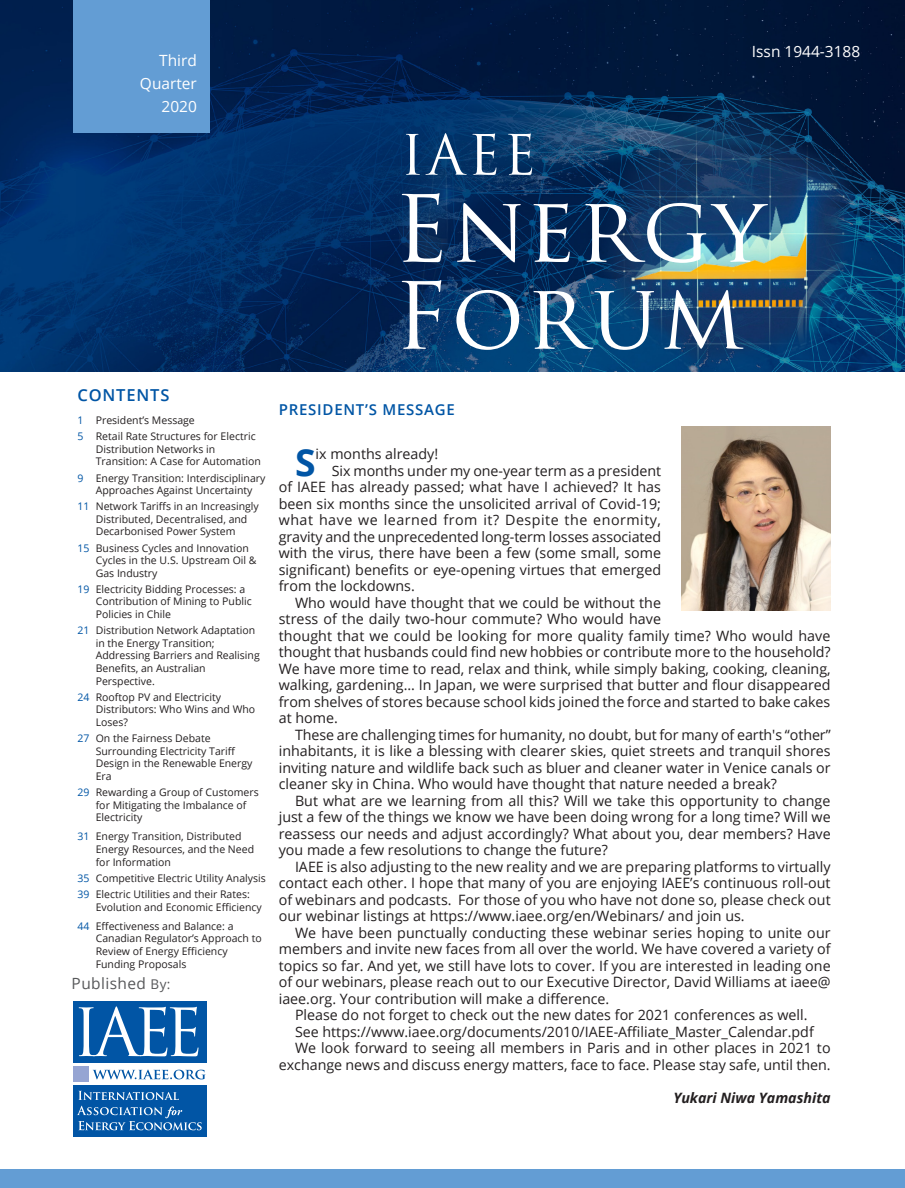
<style>
.page{position:relative;width:905px;height:1188px;background:#fff}
.page>*{position:absolute;margin:0;border:0;box-sizing:border-box;transform-origin:0 0}
.Header_2_-_Blue_All{font:90px/87px "Trajan Pro";letter-spacing:.025em;color:#fff}
.Header_2_-_Blue_All-2{font:54.15px "Trajan Pro";color:#fff}
.Body_Text_NEW{font:700 37.35px "Open Sans";color:#0155a5}
.Header_2_-_Blue_All-3{font:600 16.5px "Open Sans";letter-spacing:.05em;color:#0155a5}
.Header_1_-_Dark_Blue{font:15.45px/23.2px "Open Sans";color:#fff;text-align:right}
.Header_1_-_Dark_Blue-2{font:15.45px "Open Sans";letter-spacing:.025em;color:#57585a}
.Header_2_-_Blue_All-4{font:600 15px "Open Sans";letter-spacing:.05em;color:#0155a5}
.Body_Text_NEW-2{font:14.25px/16.5px "Open Sans";color:#231f20;text-align:justify}
.Body_Text_NEW-3{font:italic 700 14.25px "Open Sans";color:#231f20}
.Contents_NEW{font:10.5px/12.6px "Open Sans";color:#231f20}
.s1{color:#0155a5}
.s2{font-size:13.5px}
</style>
<div class="page">
<img style="left:0;top:0;width:904px;height:372px">
<div style="left:73px;top:0;width:137px;height:133px;background:#639dd4"></div>
<div style="left:0;top:1170px;width:904px;height:18px;background:#639dd4"></div>
<div style="left:73px;top:1001px;width:133px;height:62px;background:#0155a5"></div>
<div style="left:73px;top:1085px;width:133px;height:52px;background:#0155a5"></div>
<svg style="left:79px;top:1006px;width:119px;height:50px"></svg>
<svg style="left:93px;top:1070px;width:112px;height:9px"></svg>
<div style="left:73px;top:1067px;width:15px;height:15px;background:#96a5d3"></div>
<svg style="left:78px;top:1091px;width:101px;height:9px"></svg>
<svg style="left:77px;top:1106px;width:125px;height:24px"></svg>
<img style="left:681px;top:427px;width:149px;height:183px">
<p class="Header_1_-_Dark_Blue" style="left:140px;top:48px;width:58px">Third<br>Quarter<br>2020</p>
<p class="Header_1_-_Dark_Blue" style="left:752px;top:39px;width:110px">Issn 1944-3188</p>
<p class="Header_2_-_Blue_All-2" style="left:400px;top:121px;width:137px">IAEE</p>
<p class="Header_2_-_Blue_All" style="left:393px;top:185px;width:372px">Energy<br>Forum</p>
<p class="Header_2_-_Blue_All-3" style="left:77px;top:384px;width:94px">CONTENTS</p>
<p class="Contents_NEW" style="left:77px;top:414px;width:119px"><span class="s1">1</span> President’s Message</p>
<p class="Contents_NEW" style="left:96px;top:430px;width:166px;text-indent:-18px"><span class="s1">5</span> Retail Rate Structures for Electric<br>Distribution Networks in<br>Transition: A Case for Automation</p>
<p class="Contents_NEW" style="left:77px;top:471px;width:189px;text-align:center"><span class="s1">9</span> Energy Transition: Interdisciplinary<br>Approaches Against Uncertainty</p>
<p class="Contents_NEW" style="left:96px;top:500px;width:165px;text-indent:-18px"><span class="s1">11</span> Network Tariffs in an Increasingly<br>Distributed, Decentralised, and<br>Decarbonised Power System</p>
<p class="Contents_NEW" style="left:96px;top:541px;width:162px;text-indent:-18px"><span class="s1">15</span> Business Cycles and Innovation<br>Cycles in the U.S. Upstream Oil &amp;<br>Gas Industry</p>
<p class="Contents_NEW" style="left:96px;top:583px;width:157px;text-indent:-18px"><span class="s1">19</span> Electricity Bidding Processes: a<br>Contribution of Mining to Public<br>Policies in Chile</p>
<p class="Contents_NEW" style="left:96px;top:624px;width:165px;text-indent:-18px"><span class="s1">21</span> Distribution Network Adaptation in the Energy Transition;<br>Addressing Barriers and Realising<br>Benefits, an Australian<br>Perspective.</p>
<p class="Contents_NEW" style="left:96px;top:690px;width:161px;text-indent:-18px"><span class="s1">24</span> Rooftop PV and Electricity<br>Distributors: Who Wins and Who<br>Loses?</p>
<p class="Contents_NEW" style="left:96px;top:732px;width:158px;text-indent:-18px"><span class="s1">27</span> On the Fairness Debate<br>Surrounding Electricity Tariff<br>Design in the Renewable Energy<br>Era</p>
<p class="Contents_NEW" style="left:96px;top:786px;width:164px;text-indent:-18px"><span class="s1">29</span> Rewarding a Group of Customers for Mitigating the Imbalance of<br>Electricity</p>
<p class="Contents_NEW" style="left:96px;top:830px;width:160px;text-indent:-18px"><span class="s1">31</span> Energy Transition, Distributed<br>Energy Resources, and the Need for Information</p>
<p class="Contents_NEW" style="left:77px;top:871px;width:190px"><span class="s1">35</span> Competitive Electric Utility Analysis</p>
<p class="Contents_NEW" style="left:96px;top:888px;width:167px;text-indent:-18px"><span class="s1">39</span> Electric Utilities and their Rates:<br>Evolution and Economic Efficiency</p>
<p class="Contents_NEW" style="left:96px;top:919px;width:167px;text-indent:-18px"><span class="s1">44</span> Effectiveness and Balance: a<br>Canadian Regulator’s Approach to<br>Review of Energy Efficiency<br>Funding Proposals</p>
<p class="Header_1_-_Dark_Blue-2" style="left:72px;top:972px;width:100px">Published <span class="s2">By:</span></p>
<p class="Header_2_-_Blue_All-4" style="left:279px;top:400px;width:178px">PRESIDENT’S MESSAGE</p>
<p class="Body_Text_NEW" style="left:295px;top:436px;width:22px">S</p>
<p class="Body_Text_NEW-2" style="left:315px;top:446px;width:124px">ix months already!</p>
<p class="Body_Text_NEW-2" style="left:279px;top:462px;width:384px;text-indent:53px">Six months under my one-year term as a president of IAEE has already passed; what have I achieved? It has been six months since the unsolicited arrival of Covid-19; what have we learned from it? Despite the enormity, gravity and the unprecedented long-term losses associated with the virus, there have been a few (some small, some significant) benefits or eye-opening virtues that emerged from the lockdowns.</p>
<p class="Body_Text_NEW-2" style="left:279px;top:594px;width:553px;text-align:left;text-indent:16px">Who would have thought that we could be without the<br>stress of the daily two-hour commute? Who would have<br>thought that we could be looking for more quality family time? Who would have thought that husbands could find new hobbies or contribute more to the household?<br>We have more time to read, relax and think, while simply baking, cooking, cleaning, walking, gardening... In Japan, we were surprised that butter and flour disappeared from shelves of stores because school kids joined the force and started to bake cakes at home.</p>
<p class="Body_Text_NEW-2" style="left:279px;top:726px;width:553px;text-indent:16px">These are challenging times for humanity, no doubt, but for many of earth's “other” inhabitants, it is like a blessing with clearer skies, quiet streets and tranquil shores inviting nature and wildlife back such as bluer and cleaner water in Venice canals or cleaner sky in China. Who would have thought that nature needed a break?</p>
<p class="Body_Text_NEW-2" style="left:279px;top:792px;width:553px;text-indent:16px">But what are we learning from all this? Will we take this opportunity to change just a few of the things we know we have been doing wrong for a long time? Will we reassess our needs and adjust accordingly? What about you, dear members? Have you made a few resolutions to change the future?</p>
<p class="Body_Text_NEW-2" style="left:279px;top:858px;width:553px;text-indent:16px">IAEE is also adjusting to the new reality and we are preparing platforms to virtually contact each other. I hope that many of you are enjoying IAEE’s continuous roll-out of webinars and podcasts. For those of you who have not done so, please check out our webinar listings at https://www.iaee.org/en/Webinars/ and join us.</p>
<p class="Body_Text_NEW-2" style="left:279px;top:924px;width:553px;text-indent:16px">We have been punctually conducting these webinar series hoping to unite our members and invite new faces from all over the world. We have covered a variety of topics so far. And yet, we still have lots to cover. If you are interested in leading one of our webinars, please reach out to our Executive Director, David Williams at iaee@ iaee.org. Your contribution will make a difference.</p>
<p class="Body_Text_NEW-2" style="left:295px;top:1007px;width:514px">Please do not forget to check out the new dates for 2021 conferences as well.</p>
<p class="Body_Text_NEW-2" style="left:295px;top:1023px;width:520px">See https://www.iaee.org/documents/2010/IAEE-Affiliate_Master_Calendar.pdf</p>
<p class="Body_Text_NEW-2" style="left:279px;top:1040px;width:553px;text-align:right">We look forward to seeing all members in Paris and in other places in 2021 to exchange news and discuss energy matters, face to face. Please stay safe, until then.</p>
<p class="Body_Text_NEW-3" style="left:673px;top:1088px;width:159px">Yukari Niwa Yamashita</p>
</div>
